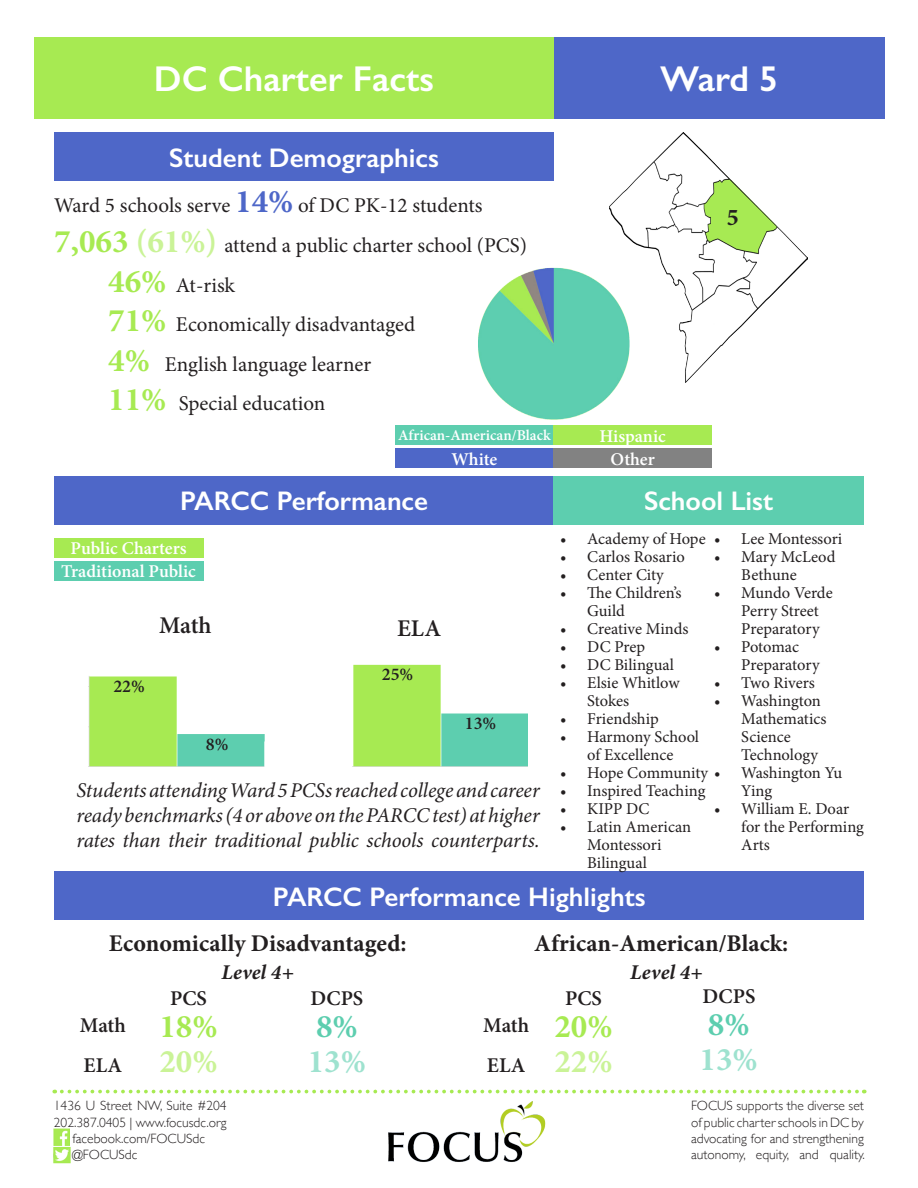
<style>
.page{position:relative;width:918px;height:1188px;background:#fff}
.page>*{position:absolute;margin:0;border:0;box-sizing:border-box;transform-origin:0 0}
.t1{font:600 36px "Gill Sans";color:#fff}
.t2{font:700 33px "Minion Pro";color:#a7ea52}
.t3{font:700 33px "Minion Pro";color:#caf397}
.t4{font:700 33px "Minion Pro";color:#9ee2cf}
.t5{font:700 33px "Minion Pro";color:#5dceaf}
.t6{font:600 27px "Gill Sans";color:#fff}
.t7{font:700 24px "Minion Pro";color:#231f20}
.t8{font:600 24px "Minion Pro";color:#231f20}
.t9{font:21px "Minion Pro";color:#231f20}
.t10{font:italic 21px/25.2px "Minion Pro";letter-spacing:-.01em;color:#231f20;text-align:justify}
.t11{font:600 21px "Minion Pro";color:#231f20}
.t12{font:italic 700 21px "Minion Pro";letter-spacing:.005em;color:#231f20}
.t13{font:600 18px/23.2px "Minion Pro";color:#fff;text-align:center}
.t14{font:600 18px "Minion Pro";color:#231f20}
.t15{font:16.5px/18px "Minion Pro";color:#231f20}
.t16{font:600 15px "Minion Pro";color:#fff}
.t17{font:300 13.5px/16.2px "Gill Sans";color:#231f20;text-align:justify}
.s1{font-weight:700;font-size:33px;color:#4e67c8}
.s2{font-weight:700;font-size:33px;color:#a7ea52}
.s3{font-weight:700;font-size:33px;color:#caf397}
</style>
<div class="page">
<img style="left:389px;top:1101px;width:157px;height:61px">
<svg style="left:62px;top:1090px;width:803px;height:3px"></svg>
<div style="left:34px;top:37px;width:520px;height:82px;background:#a7ea52"></div>
<div style="left:55px;top:132px;width:499px;height:49px;background:#4e67c8"></div>
<div style="left:55px;top:476px;width:499px;height:48px;background:#4e67c8"></div>
<div style="left:554px;top:476px;width:310px;height:48px;background:#5dceaf"></div>
<div style="left:55px;top:872px;width:809px;height:48px;background:#4e67c8"></div>
<div style="left:54px;top:538px;width:149px;height:20px;background:#a7ea52"></div>
<div style="left:54px;top:561px;width:149px;height:20px;background:#5dceaf"></div>
<img style="left:53px;top:1128px;width:17px;height:17px">
<img style="left:53px;top:1147px;width:18px;height:17px">
<div style="left:395px;top:425px;width:159px;height:20px;background:#5dceaf"></div>
<div style="left:395px;top:448px;width:159px;height:20px;background:#4e67c8"></div>
<div style="left:554px;top:425px;width:158px;height:20px;background:#a7ea52"></div>
<div style="left:554px;top:448px;width:158px;height:20px;background:#828282"></div>
<img style="left:88px;top:664px;width:440px;height:103px">
<div style="left:554px;top:37px;width:331px;height:82px;background:#4e67c8"></div>
<img style="left:610px;top:132px;width:198px;height:251px">
<img style="left:478px;top:261px;width:157px;height:159px">
<div style="left:264px;top:741px;width:88px;height:32px;background:#fff"></div>
<div style="left:71px;top:645px;width:88px;height:31px;background:#fff"></div>
<h1 class="t1" style="left:154px;top:57px;width:281px">DC Charter Facts</h1>
<h3 class="t6" style="left:169px;top:141px;width:271px">Student Demographics</h3>
<p class="t9" style="left:54px;top:192px;width:430px">Ward 5 schools serve <span class="s1">14%</span> of DC PK-12 students</p>
<p class="t9" style="left:54px;top:231px;width:474px"><span class="s2">7,063</span> <span class="s3">(61%)</span> attend a public charter school (PCS)</p>
<p class="t9" style="left:108px;top:271px;width:128px"><span class="s2">46%</span> At-risk</p>
<p class="t9" style="left:108px;top:311px;width:308px"><span class="s2">71%</span> Economically disadvantaged</p>
<p class="t9" style="left:108px;top:350px;width:265px"><span class="s2">4%</span> English language learner</p>
<p class="t9" style="left:108px;top:390px;width:219px"><span class="s2">11%</span> Special education</p>
<p class="t16" style="left:398px;top:425px;width:154px">African-American/Black</p>
<p class="t13" style="left:452px;top:447px;width:47px">White</p>
<p class="t1" style="left:660px;top:57px;width:120px">Ward 5</p>
<p class="t7" style="left:727px;top:200px;width:13px">5</p>
<p class="t13" style="left:600px;top:424px;width:68px">Hispanic<br>Other</p>
<h3 class="t6" style="left:180px;top:484px;width:249px">PARCC Performance</h3>
<h3 class="t6" style="left:644px;top:484px;width:131px">School List</h3>
<p class="t13" style="left:61px;top:537px;width:136px">Public Charters<br>Traditional Public</p>
<p class="t14" style="left:113px;top:674px;width:33px">22%</p>
<p class="t8" style="left:159px;top:608px;width:54px">Math</p>
<p class="t8" style="left:397px;top:612px;width:46px">ELA</p>
<p class="t14" style="left:382px;top:662px;width:33px">25%</p>
<p class="t14" style="left:206px;top:732px;width:24px">8%</p>
<p class="t14" style="left:465px;top:711px;width:33px">13%</p>
<p class="t10" style="left:76px;top:778px;width:465px">Students attending Ward 5 PCSs reached college and career ready benchmarks (4 or above on the PARCC test) at higher rates than their traditional public schools counterparts.</p>
<p class="t15" style="left:560px;top:530px;width:147px">• Academy of Hope</p>
<p class="t15" style="left:560px;top:548px;width:126px">• Carlos Rosario</p>
<p class="t15" style="left:560px;top:566px;width:105px">• Center City</p>
<p class="t15" style="left:587px;top:584px;width:96px;text-indent:-27px">• The Children’s<br>Guild</p>
<p class="t15" style="left:560px;top:620px;width:130px">• Creative Minds</p>
<p class="t15" style="left:560px;top:638px;width:86px">• DC Prep</p>
<p class="t15" style="left:560px;top:656px;width:115px">• DC Bilingual</p>
<p class="t15" style="left:587px;top:674px;width:94px;text-indent:-27px">• Elsie Whitlow<br>Stokes</p>
<p class="t15" style="left:560px;top:710px;width:100px">• Friendship</p>
<p class="t15" style="left:560px;top:728px;width:140px;text-align:center">• Harmony School of Excellence</p>
<p class="t15" style="left:560px;top:764px;width:283px">• Hope Community • Washington Yu</p>
<p class="t15" style="left:560px;top:782px;width:147px">• Inspired Teaching</p>
<p class="t15" style="left:560px;top:800px;width:91px">• KIPP DC</p>
<p class="t15" style="left:587px;top:818px;width:105px;text-indent:-27px">• Latin American<br>Montessori<br>Bilingual</p>
<p class="t15" style="left:714px;top:530px;width:130px">• Lee Montessori</p>
<p class="t15" style="left:741px;top:548px;width:96px;text-indent:-27px">• Mary McLeod<br>Bethune</p>
<p class="t15" style="left:741px;top:584px;width:93px;text-indent:-27px">• Mundo Verde<br>Perry Street<br>Preparatory</p>
<p class="t15" style="left:741px;top:638px;width:80px;text-indent:-27px">• Potomac<br>Preparatory</p>
<p class="t15" style="left:714px;top:674px;width:102px">• Two Rivers</p>
<p class="t15" style="left:741px;top:692px;width:87px;text-indent:-27px">• Washington<br>Mathematics<br>Science<br>Technology</p>
<p class="t15" style="left:741px;top:782px;width:32px">Ying</p>
<p class="t15" style="left:741px;top:800px;width:124px;text-indent:-27px">• William E. Doar for the Performing<br>Arts</p>
<h3 class="t6" style="left:273px;top:880px;width:374px">PARCC Performance Highlights</h3>
<p class="t7" style="left:109px;top:926px;width:299px">Economically Disadvantaged:</p>
<p class="t12" style="left:221px;top:958px;width:74px">Level 4+</p>
<p class="t7" style="left:534px;top:926px;width:255px">African-American/Black:</p>
<p class="t12" style="left:630px;top:958px;width:74px">Level 4+</p>
<p class="t11" style="left:80px;top:1011px;width:47px">Math</p>
<p class="t11" style="left:84px;top:1050px;width:40px">ELA</p>
<p class="t11" style="left:170px;top:984px;width:38px">PCS</p>
<p class="t11" style="left:310px;top:984px;width:54px">DCPS</p>
<p class="t11" style="left:565px;top:984px;width:38px">PCS</p>
<p class="t11" style="left:702px;top:982px;width:54px">DCPS</p>
<p class="t2" style="left:159px;top:1003px;width:60px">18%</p>
<p class="t5" style="left:316px;top:1003px;width:43px">8%</p>
<p class="t3" style="left:159px;top:1039px;width:60px">20%</p>
<p class="t4" style="left:308px;top:1039px;width:60px">13%</p>
<p class="t2" style="left:554px;top:1003px;width:60px">20%</p>
<p class="t5" style="left:708px;top:1001px;width:43px">8%</p>
<p class="t3" style="left:554px;top:1039px;width:60px">22%</p>
<p class="t4" style="left:700px;top:1037px;width:60px">13%</p>
<p class="t11" style="left:483px;top:1011px;width:47px">Math</p>
<p class="t11" style="left:487px;top:1050px;width:40px">ELA</p>
<p class="t17" style="left:54px;top:1097px;width:174px">1436 U Street NW, Suite #204</p>
<p class="t17" style="left:54px;top:1113px;width:174px">202.387.0405 | www.focusdc.org</p>
<p class="t17" style="left:73px;top:1130px;width:134px">facebook.com/FOCUSdc</p>
<p class="t17" style="left:54px;top:1146px;width:85px">@ @FOCUSdc</p>
<p class="t17" style="left:691px;top:1097px;width:175px">FOCUS supports the diverse set of public charter schools in DC by advocating for and strengthening autonomy, equity, and quality.</p>
</div>
